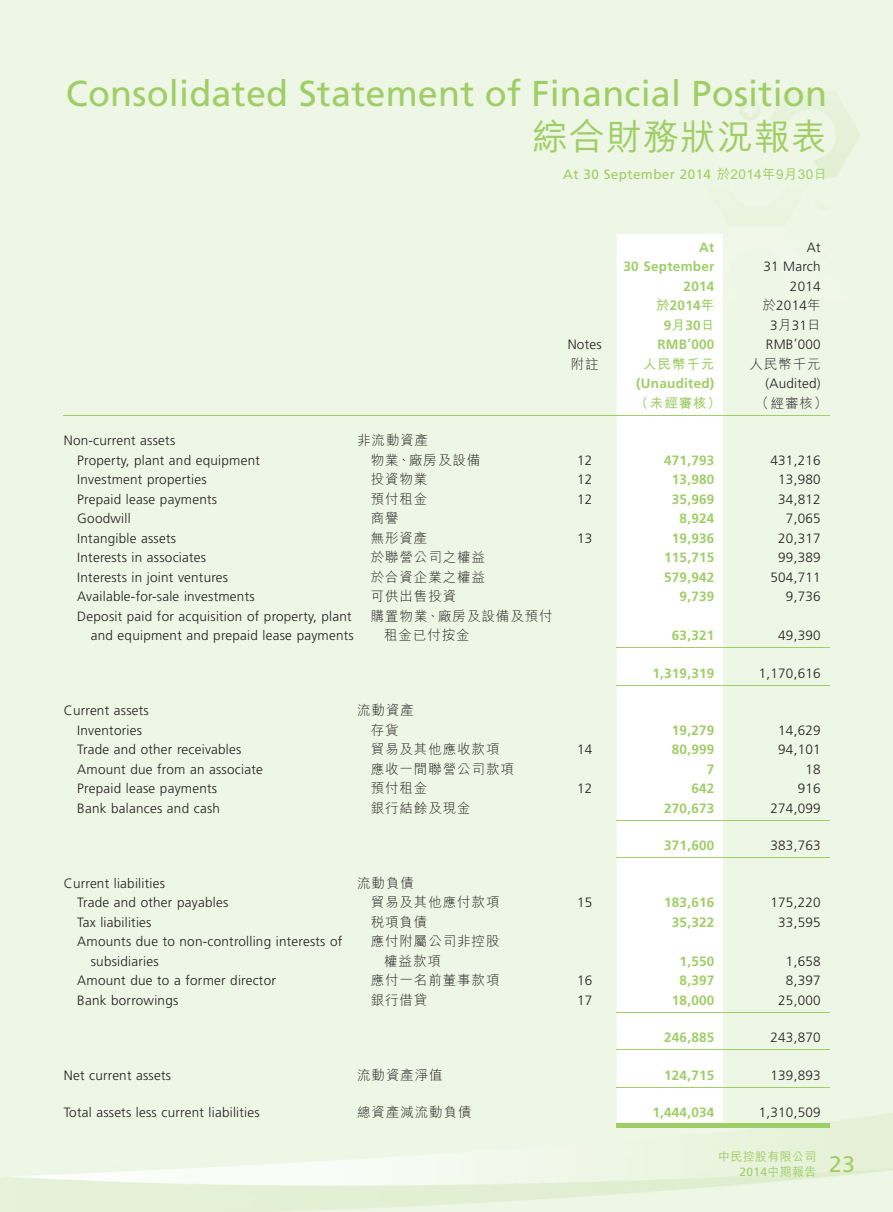
<style>
.page{position:relative;width:893px;height:1212px;background:#eef6e5}
.page>*{position:absolute;margin:0;border:0;box-sizing:border-box;transform-origin:0 0}
.t1{font:36px "Frutiger LT Std";letter-spacing:.005em;color:#9fce66}
.t2{font:36px "M Hei HK Medium E Ten B5 H";letter-spacing:.03em;color:#9fce66}
.t3{font:22.5px "Frutiger LT Std";color:#9fce66}
.t4{font:300 13.5px/19.5px "Frutiger LT Std";letter-spacing:.02em;color:#231f20;text-align:right}
.t5{font:700 13.5px/19.5px "Frutiger LT Std";letter-spacing:.02em;color:#9fce66;text-align:right}
.t6{font:13.5px/19.5px "M Hei HK Light E Ten B5 H";letter-spacing:.07em;color:#231f20}
.t7{font:13.5px "Frutiger LT Std";letter-spacing:.03em;color:#9fce66}
.t8{font:13.5px "M Hei HK Bold E Ten B5 H";letter-spacing:.07em;color:#9fce66}
.t9{font:12px "M Hei HK Medium E Ten B5 H";letter-spacing:.03em;color:#9fce66}
.t10{font:12px "Frutiger LT Std";color:#9fce66}
.s1{font-family:"M Hei HK Medium E Ten B5 H"}
.s2{font-family:"M Hei HK Bold E Ten B5 H";font-weight:400}
.s3{font-family:"M Hei HK Light E Ten B5 H";font-weight:400}
</style>
<div class="page">
<img style="left:0;top:1113px;width:893px;height:99px">
<div style="left:617px;top:234px;width:106px;height:889px;background:#fff"></div>
<hr style="left:64px;top:415px;width:293px;height:1px;background:#9fce66">
<hr style="left:357px;top:415px;width:196px;height:1px;background:#9fce66">
<hr style="left:553px;top:415px;width:64px;height:1px;background:#9fce66">
<hr style="left:617px;top:415px;width:106px;height:1px;background:#9fce66">
<hr style="left:723px;top:415px;width:106px;height:1px;background:#9fce66">
<hr style="left:617px;top:647px;width:106px;height:1px;background:#9fce66">
<hr style="left:723px;top:647px;width:106px;height:1px;background:#9fce66">
<hr style="left:617px;top:685px;width:106px;height:1px;background:#9fce66">
<hr style="left:723px;top:685px;width:106px;height:1px;background:#9fce66">
<hr style="left:617px;top:820px;width:106px;height:1px;background:#9fce66">
<hr style="left:723px;top:820px;width:106px;height:1px;background:#9fce66">
<hr style="left:617px;top:857px;width:106px;height:1px;background:#9fce66">
<hr style="left:723px;top:857px;width:106px;height:1px;background:#9fce66">
<hr style="left:617px;top:1012px;width:106px;height:1px;background:#9fce66">
<hr style="left:723px;top:1012px;width:106px;height:1px;background:#9fce66">
<hr style="left:617px;top:1049px;width:106px;height:1px;background:#9fce66">
<hr style="left:723px;top:1049px;width:106px;height:1px;background:#9fce66">
<hr style="left:617px;top:1087px;width:106px;height:1px;background:#9fce66">
<hr style="left:723px;top:1087px;width:106px;height:1px;background:#9fce66">
<div style="left:617px;top:1123px;width:106px;height:5px;background:#9fce66"></div>
<div style="left:723px;top:1123px;width:106px;height:5px;background:#9fce66"></div>
<h1 class="t1" style="left:66px;top:76px;width:763px">Consolidated Statement of Financial Position</h1>
<h1 class="t2" style="left:532px;top:122px;width:297px">綜合財務狀況報表</h1>
<p class="t7" style="left:563px;top:168px;width:265px">At 30 September 2014 <span class="s1">於2014年9月30日</span></p>
<p class="t5" style="left:624px;top:238px;width:92px">At<br>30 September<br>2014</p>
<p class="t4" style="left:763px;top:238px;width:59px">At<br>31 March<br>2014</p>
<p class="t5" style="left:656px;top:296px;width:60px;text-align:center"><span class="s2">於</span>2014<span class="s2">年<br></span>9<span class="s2">月</span>30<span class="s2">日</span></p>
<p class="t4" style="left:762px;top:296px;width:60px;text-align:center"><span class="s3">於</span>2014<span class="s3">年<br></span>3<span class="s3">月</span>31<span class="s3">日</span></p>
<p class="t4" style="left:568px;top:335px;width:35px">Notes</p>
<p class="t5" style="left:657px;top:335px;width:58px">RMB’000</p>
<p class="t4" style="left:766px;top:335px;width:56px">RMB’000</p>
<p class="t6" style="left:571px;top:356px;width:29px">附註</p>
<p class="t8" style="left:643px;top:358px;width:73px">人民幣千元</p>
<p class="t6" style="left:749px;top:356px;width:73px">人民幣千元</p>
<p class="t5" style="left:636px;top:374px;width:80px">(Unaudited)</p>
<p class="t4" style="left:765px;top:374px;width:57px">(Audited)</p>
<p class="t8" style="left:635px;top:397px;width:88px">（未經審核）</p>
<p class="t6" style="left:756px;top:395px;width:73px">（經審核）</p>
<p class="t4" style="left:64px;top:431px;width:113px">Non-current assets</p>
<p class="t6" style="left:357px;top:432px;width:73px">非流動資產</p>
<p class="t4" style="left:77px;top:451px;width:184px">Property, plant and equipment</p>
<p class="t6" style="left:371px;top:452px;width:111px">物業、廠房及設備</p>
<p class="t4" style="left:577px;top:451px;width:17px">12</p>
<p class="t5" style="left:664px;top:451px;width:52px">471,793</p>
<p class="t4" style="left:770px;top:451px;width:52px">431,216</p>
<p class="t4" style="left:77px;top:470px;width:131px">Investment properties</p>
<p class="t6" style="left:371px;top:471px;width:58px">投資物業</p>
<p class="t4" style="left:577px;top:470px;width:17px">12</p>
<p class="t5" style="left:672px;top:470px;width:44px">13,980</p>
<p class="t4" style="left:778px;top:470px;width:44px">13,980</p>
<p class="t4" style="left:77px;top:490px;width:141px">Prepaid lease payments</p>
<p class="t6" style="left:371px;top:491px;width:58px">預付租金</p>
<p class="t4" style="left:577px;top:490px;width:17px">12</p>
<p class="t5" style="left:672px;top:490px;width:44px">35,969</p>
<p class="t4" style="left:778px;top:490px;width:44px">34,812</p>
<p class="t4" style="left:77px;top:509px;width:55px">Goodwill</p>
<p class="t6" style="left:371px;top:510px;width:29px">商譽</p>
<p class="t5" style="left:680px;top:509px;width:36px">8,924</p>
<p class="t4" style="left:786px;top:509px;width:36px">7,065</p>
<p class="t4" style="left:77px;top:529px;width:100px">Intangible assets</p>
<p class="t6" style="left:371px;top:530px;width:58px">無形資產</p>
<p class="t4" style="left:577px;top:529px;width:17px">13</p>
<p class="t5" style="left:672px;top:529px;width:44px">19,936</p>
<p class="t4" style="left:778px;top:529px;width:44px">20,317</p>
<p class="t4" style="left:77px;top:548px;width:130px">Interests in associates</p>
<p class="t6" style="left:371px;top:549px;width:116px">於聯營公司之權益</p>
<p class="t5" style="left:664px;top:548px;width:52px">115,715</p>
<p class="t4" style="left:778px;top:548px;width:44px">99,389</p>
<p class="t4" style="left:77px;top:568px;width:152px">Interests in joint ventures</p>
<p class="t6" style="left:371px;top:569px;width:116px">於合資企業之權益</p>
<p class="t5" style="left:664px;top:568px;width:52px">579,942</p>
<p class="t4" style="left:770px;top:568px;width:52px">504,711</p>
<p class="t4" style="left:77px;top:587px;width:179px">Available-for-sale investments</p>
<p class="t6" style="left:371px;top:588px;width:87px">可供出售投資</p>
<p class="t5" style="left:680px;top:587px;width:36px">9,739</p>
<p class="t4" style="left:786px;top:587px;width:36px">9,736</p>
<p class="t4" style="left:77px;top:607px;width:278px">Deposit paid for acquisition of property, plant and equipment and prepaid lease payments</p>
<p class="t6" style="left:384px;top:608px;width:170px;text-indent:-13px">購置物業、廠房及設備及預付租金已付按金</p>
<p class="t5" style="left:672px;top:626px;width:44px">63,321</p>
<p class="t4" style="left:778px;top:626px;width:44px">49,390</p>
<p class="t5" style="left:652px;top:664px;width:63px">1,319,319</p>
<p class="t4" style="left:759px;top:664px;width:63px">1,170,616</p>
<p class="t4" style="left:64px;top:701px;width:87px">Current assets</p>
<p class="t6" style="left:357px;top:702px;width:58px">流動資產</p>
<p class="t4" style="left:77px;top:721px;width:66px">Inventories</p>
<p class="t6" style="left:371px;top:722px;width:29px">存貨</p>
<p class="t5" style="left:672px;top:721px;width:44px">19,279</p>
<p class="t4" style="left:778px;top:721px;width:44px">14,629</p>
<p class="t4" style="left:77px;top:740px;width:166px">Trade and other receivables</p>
<p class="t6" style="left:371px;top:741px;width:130px">貿易及其他應收款項</p>
<p class="t4" style="left:577px;top:740px;width:17px">14</p>
<p class="t5" style="left:672px;top:740px;width:44px">80,999</p>
<p class="t4" style="left:778px;top:740px;width:44px">94,101</p>
<p class="t4" style="left:77px;top:760px;width:187px">Amount due from an associate</p>
<p class="t6" style="left:371px;top:761px;width:145px">應收一間聯營公司款項</p>
<p class="t5" style="left:707px;top:760px;width:9px">7</p>
<p class="t4" style="left:805px;top:760px;width:17px">18</p>
<p class="t4" style="left:77px;top:779px;width:141px">Prepaid lease payments</p>
<p class="t6" style="left:371px;top:780px;width:58px">預付租金</p>
<p class="t4" style="left:577px;top:779px;width:17px">12</p>
<p class="t5" style="left:691px;top:779px;width:24px">642</p>
<p class="t4" style="left:798px;top:779px;width:24px">916</p>
<p class="t4" style="left:77px;top:799px;width:144px">Bank balances and cash</p>
<p class="t6" style="left:371px;top:800px;width:101px">銀行結餘及現金</p>
<p class="t5" style="left:664px;top:799px;width:52px">270,673</p>
<p class="t4" style="left:770px;top:799px;width:52px">274,099</p>
<p class="t5" style="left:664px;top:836px;width:52px">371,600</p>
<p class="t4" style="left:770px;top:836px;width:52px">383,763</p>
<p class="t4" style="left:64px;top:874px;width:103px">Current liabilities</p>
<p class="t6" style="left:357px;top:875px;width:58px">流動負債</p>
<p class="t4" style="left:77px;top:893px;width:152px">Trade and other payables</p>
<p class="t6" style="left:371px;top:894px;width:130px">貿易及其他應付款項</p>
<p class="t4" style="left:577px;top:893px;width:17px">15</p>
<p class="t5" style="left:664px;top:893px;width:52px">183,616</p>
<p class="t4" style="left:770px;top:893px;width:52px">175,220</p>
<p class="t4" style="left:77px;top:913px;width:76px">Tax liabilities</p>
<p class="t6" style="left:371px;top:914px;width:58px">稅項負債</p>
<p class="t5" style="left:672px;top:913px;width:44px">35,322</p>
<p class="t4" style="left:778px;top:913px;width:44px">33,595</p>
<p class="t4" style="left:91px;top:932px;width:253px;text-align:left;text-indent:-13px">Amounts due to non-controlling interests of subsidiaries</p>
<p class="t6" style="left:384px;top:933px;width:117px;text-indent:-13px">應付附屬公司非控股權益款項</p>
<p class="t5" style="left:680px;top:952px;width:36px">1,550</p>
<p class="t4" style="left:786px;top:952px;width:36px">1,658</p>
<p class="t4" style="left:77px;top:971px;width:200px">Amount due to a former director</p>
<p class="t6" style="left:371px;top:972px;width:130px">應付一名前董事款項</p>
<p class="t4" style="left:577px;top:971px;width:17px">16</p>
<p class="t5" style="left:680px;top:971px;width:36px">8,397</p>
<p class="t4" style="left:786px;top:971px;width:36px">8,397</p>
<p class="t4" style="left:77px;top:991px;width:103px">Bank borrowings</p>
<p class="t6" style="left:371px;top:992px;width:58px">銀行借貸</p>
<p class="t4" style="left:577px;top:991px;width:17px">17</p>
<p class="t5" style="left:672px;top:991px;width:44px">18,000</p>
<p class="t4" style="left:778px;top:991px;width:44px">25,000</p>
<p class="t5" style="left:664px;top:1028px;width:52px">246,885</p>
<p class="t4" style="left:770px;top:1028px;width:52px">243,870</p>
<p class="t4" style="left:64px;top:1066px;width:109px">Net current assets</p>
<p class="t6" style="left:357px;top:1067px;width:87px">流動資產淨值</p>
<p class="t5" style="left:664px;top:1066px;width:52px">124,715</p>
<p class="t4" style="left:770px;top:1066px;width:52px">139,893</p>
<p class="t4" style="left:64px;top:1103px;width:197px">Total assets less current liabilities</p>
<p class="t6" style="left:357px;top:1104px;width:116px">總資產減流動負債</p>
<p class="t5" style="left:652px;top:1103px;width:63px">1,444,034</p>
<p class="t4" style="left:759px;top:1103px;width:63px">1,310,509</p>
<p class="t9" style="left:718px;top:1152px;width:100px">中民控股有限公司</p>
<p class="t10" style="left:739px;top:1166px;width:79px">2014<span class="s1">中期報告</span></p>
<h2 class="t3" style="left:829px;top:1153px;width:27px">23</h2>
</div>
